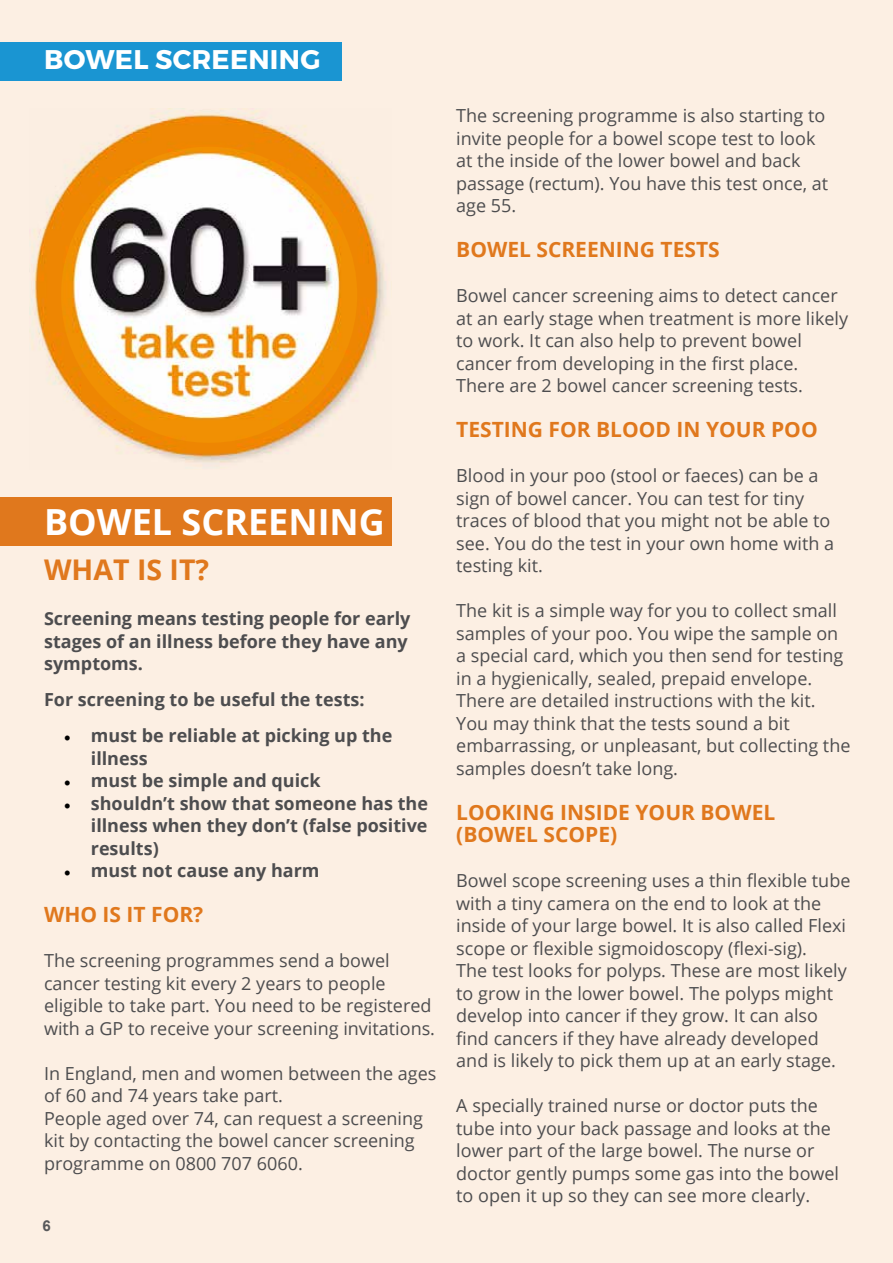
<style>
.page{position:relative;width:893px;height:1263px;background:#fcefe3}
.page>*{position:absolute;margin:0;border:0;box-sizing:border-box;transform-origin:0 0}
.t1{font:700 36px "Open Sans";color:#fff}
.t2{font:700 28.5px "Open Sans";color:#e0781d}
.t3{font:700 27px "Montserrat";letter-spacing:.01em;color:#fff}
.t4{font:700 21px/22.5px "Open Sans";color:#e0781d}
.t5{font:18px/22.5px "Open Sans";color:#4d4d4f}
.t6{font:700 18px/22.5px "Open Sans";color:#4d4d4f}
.t7{font:700 15px "Arial";color:#58595b}
.s1{font-family:"Minion Pro";color:#000}
</style>
<div class="page">
<div style="left:0;top:43px;width:341px;height:38px;background:#1a95d2"></div>
<img style="left:30px;top:108px;width:356px;height:355px">
<div style="left:0;top:497px;width:391px;height:49px;background:#e0781d"></div>
<h3 class="t3" style="left:44px;top:42px;width:278px">BOWEL SCREENING</h3>
<h1 class="t1" style="left:44px;top:497px;width:342px">BOWEL SCREENING</h1>
<h2 class="t2" style="left:44px;top:550px;width:167px">WHAT IS IT?</h2>
<p class="t6" style="left:44px;top:607px;width:368px">Screening means testing people for early stages of an illness before they have any symptoms.</p>
<p class="t6" style="left:44px;top:688px;width:322px">For screening to be useful the tests:</p>
<p class="t6" style="left:91px;top:724px;width:303px;text-indent:-27px"><span class="s1">•</span> must be reliable at picking up the illness</p>
<p class="t6" style="left:64px;top:769px;width:258px"><span class="s1">•</span> must be simple and quick</p>
<p class="t6" style="left:91px;top:791px;width:339px;text-align:justify;text-indent:-27px"><span class="s1">•</span> shouldn’t show that someone has the illness when they don’t (false positive results)</p>
<p class="t6" style="left:64px;top:859px;width:257px"><span class="s1">•</span> must not cause any harm</p>
<p class="t4" style="left:44px;top:903px;width:161px">WHO IS IT FOR?</p>
<p class="t5" style="left:44px;top:949px;width:392px">The screening programmes send a bowel cancer testing kit every 2 years to people eligible to take part. You need to be registered with a GP to receive your screening invitations.</p>
<p class="t5" style="left:44px;top:1061px;width:394px">In England, men and women between the ages of 60 and 74 years take part.<br>People aged over 74, can request a screening kit by contacting the bowel cancer screening programme on 0800 707 6060.</p>
<p class="t7" style="left:43px;top:1216px;width:10px">6</p>
<p class="t5" style="left:456px;top:104px;width:374px">The screening programme is also starting to invite people for a bowel scope test to look at the inside of the lower bowel and back passage (rectum). You have this test once, at age 55.</p>
<p class="t4" style="left:456px;top:238px;width:265px">BOWEL SCREENING TESTS</p>
<p class="t5" style="left:456px;top:284px;width:393px">Bowel cancer screening aims to detect cancer at an early stage when treatment is more likely to work. It can also help to prevent bowel cancer from developing in the first place.<br>There are 2 bowel cancer screening tests.</p>
<p class="t4" style="left:456px;top:418px;width:363px">TESTING FOR BLOOD IN YOUR POO</p>
<p class="t5" style="left:456px;top:464px;width:379px">Blood in your poo (stool or faeces) can be a sign of bowel cancer. You can test for tiny traces of blood that you might not be able to see. You do the test in your own home with a testing kit.</p>
<p class="t5" style="left:456px;top:599px;width:396px">The kit is a simple way for you to collect small samples of your poo. You wipe the sample on a special card, which you then send for testing in a hygienically, sealed, prepaid envelope.<br>There are detailed instructions with the kit.<br>You may think that the tests sound a bit embarrassing, or unpleasant, but collecting the samples doesn’t take long.</p>
<p class="t4" style="left:456px;top:800px;width:321px">LOOKING INSIDE YOUR BOWEL (BOWEL SCOPE)</p>
<p class="t5" style="left:456px;top:869px;width:396px">Bowel scope screening uses a thin flexible tube with a tiny camera on the end to look at the inside of your large bowel. It is also called Flexi scope or flexible sigmoidoscopy (flexi-sig).<br>The test looks for polyps. These are most likely to grow in the lower bowel. The polyps might develop into cancer if they grow. It can also find cancers if they have already developed and is likely to pick them up at an early stage.</p>
<p class="t5" style="left:456px;top:1094px;width:384px">A specially trained nurse or doctor puts the tube into your back passage and looks at the lower part of the large bowel. The nurse or doctor gently pumps some gas into the bowel to open it up so they can see more clearly.</p>
</div>
